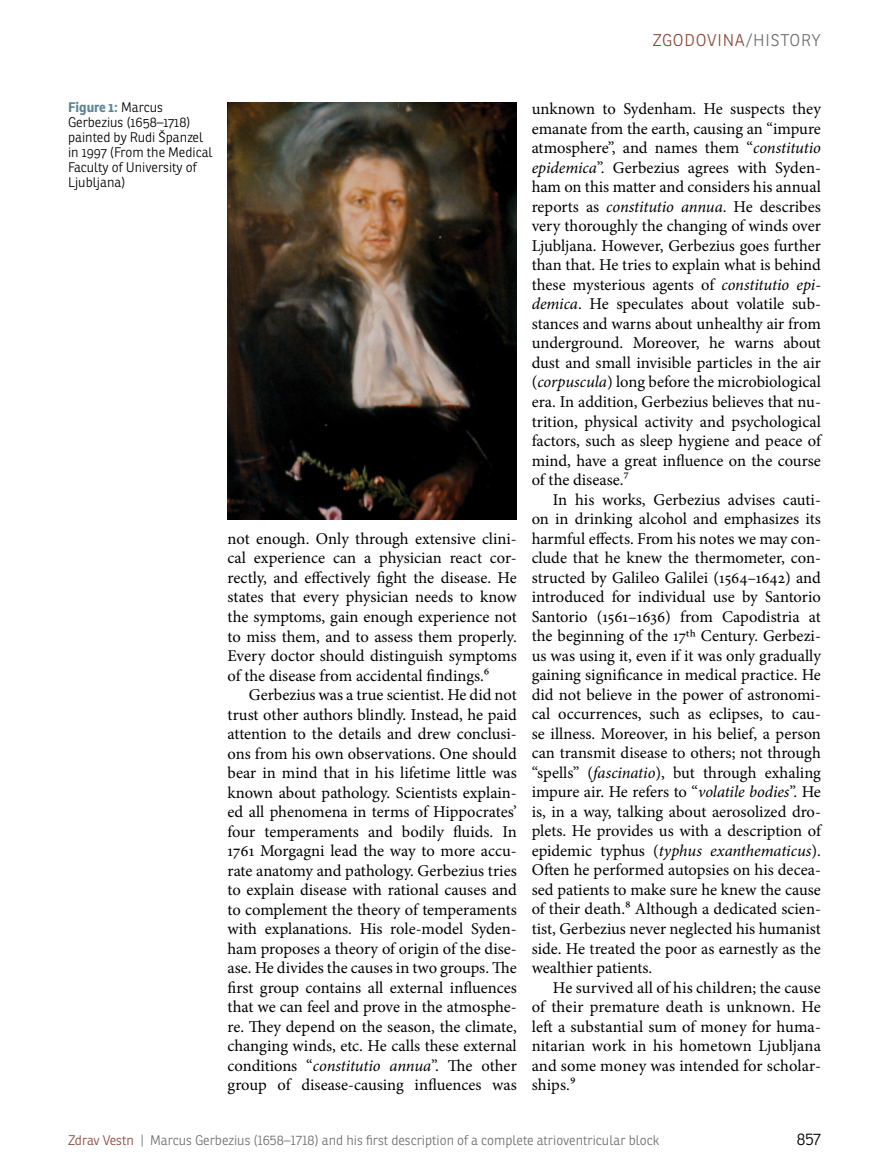
<style>
.page{position:relative;width:872px;height:1166px;background:#fff}
.page>*{position:absolute;margin:0;border:0;box-sizing:border-box;transform-origin:0 0}
.t1{font:16.5px/19.5px "Minion Pro";color:#000;text-align:justify}
.t2{font:300 16.5px "Ronnia";letter-spacing:.05em;color:#8a4638}
.t3{font:300 16.5px "Ronnia";color:#000}
.t4{font:300 13.5px/15px "Ronnia";color:#000}
.t5{font:300 13.5px "Ronnia";color:#6d6e71}
.s1{color:#6d6e71}
.s2{font-weight:700;color:#5f8498}
.s3{font-style:italic}
.s4{color:#8a4638}
</style>
<div class="page">
<img style="left:228px;top:102px;width:289px;height:417px">
<p class="t2" style="left:653px;top:30px;width:170px">Zgodovina<span class="s1">/History</span></p>
<p class="t4" style="left:68px;top:99px;width:146px"><span class="s2">Figure 1:</span> Marcus<br>Gerbezius (1658–1718) painted by Rudi Španzel in 1997 (From the Medical<br>Faculty of University of<br>Ljubljana)</p>
<p class="t1" style="left:227px;top:529px;width:291px">not enough. Only through extensive clini&shy;cal experience can a physician react cor&shy;rectly, and effectively fight the disease. He states that every physician needs to know the symptoms, gain enough experience not to miss them, and to assess them properly.<br>Every doctor should distinguish symptoms of the disease from accidental findings.6</p>
<p class="t1" style="left:227px;top:685px;width:291px;text-indent:21px">Gerbezius was a true scientist. He did not trust other authors blindly. Instead, he paid attention to the details and drew conclusi&shy;ons from his own observations. One should bear in mind that in his lifetime little was known about pathology. Scientists explain&shy;ed all phenomena in terms of Hippocrates’ four temperaments and bodily fluids. In 1761 Morgagni lead the way to more accu&shy;rate anatomy and pathology. Gerbezius tries to explain disease with rational causes and to complement the theory of temperaments with explanations. His role-model Syden&shy;ham proposes a theory of origin of the dise&shy;ase. He divides the causes in two groups. The first group contains all external influences that we can feel and prove in the atmosphe&shy;re. They depend on the season, the climate, changing winds, etc. He calls these external conditions “<span class="s3">constitutio annua</span>”. The other group of disease-causing influences was</p>
<p class="t1" style="left:531px;top:99px;width:291px">unknown to Sydenham. He suspects they emanate from the earth, causing an “impure atmosphere”, and names them “<span class="s3">constitutio epidemica</span>”. Gerbezius agrees with Syden&shy;ham on this matter and considers his annual reports as <span class="s3">constitutio annua</span>. He describes very thoroughly the changing of winds over Ljubljana. However, Gerbezius goes further than that. He tries to explain what is behind these mysterious agents of <span class="s3">constitutio epi&shy;demica</span>. He speculates about volatile sub&shy;stances and warns about unhealthy air from underground. Moreover, he warns about dust and small invisible particles in the air (<span class="s3">corpuscula</span>) long before the microbiological era. In addition, Gerbezius believes that nu&shy;trition, physical activity and psychological factors, such as sleep hygiene and peace of mind, have a great influence on the course of the disease.7</p>
<p class="t1" style="left:531px;top:489px;width:291px;text-indent:21px">In his works, Gerbezius advises cauti&shy;on in drinking alcohol and emphasizes its harmful effects. From his notes we may con&shy;clude that he knew the thermometer, con&shy;structed by Galileo Galilei (1564–1642) and introduced for individual use by Santorio Santorio (1561–1636) from Capodistria at the beginning of the 17th Century. Gerbezi&shy;us was using it, even if it was only gradually gaining significance in medical practice. He did not believe in the power of astronomi&shy;cal occurrences, such as eclipses, to cau&shy;se illness. Moreover, in his belief, a person can transmit disease to others; not through “spells” (<span class="s3">fascinatio</span>), but through exhaling impure air. He refers to “<span class="s3">volatile bodies</span>”. He is, in a way, talking about aerosolized dro&shy;plets. He provides us with a description of epidemic typhus (<span class="s3">typhus exanthematicus</span>).<br>Often he performed autopsies on his decea&shy;sed patients to make sure he knew the cause of their death.8 Although a dedicated scien&shy;tist, Gerbezius never neglected his humanist side. He treated the poor as earnestly as the wealthier patients.</p>
<p class="t1" style="left:531px;top:977px;width:291px;text-indent:21px">He survived all of his children; the cause of their premature death is unknown. He left a substantial sum of money for huma&shy;nitarian work in his hometown Ljubljana and some money was intended for scholar&shy;ships.9</p>
<p class="t5" style="left:68px;top:1131px;width:593px"><span class="s4">Zdrav Vestn</span> | Marcus Gerbezius (1658–1718) and his first description of a complete atrioventricular block</p>
<p class="t3" style="left:797px;top:1128px;width:25px">857</p>
</div>
